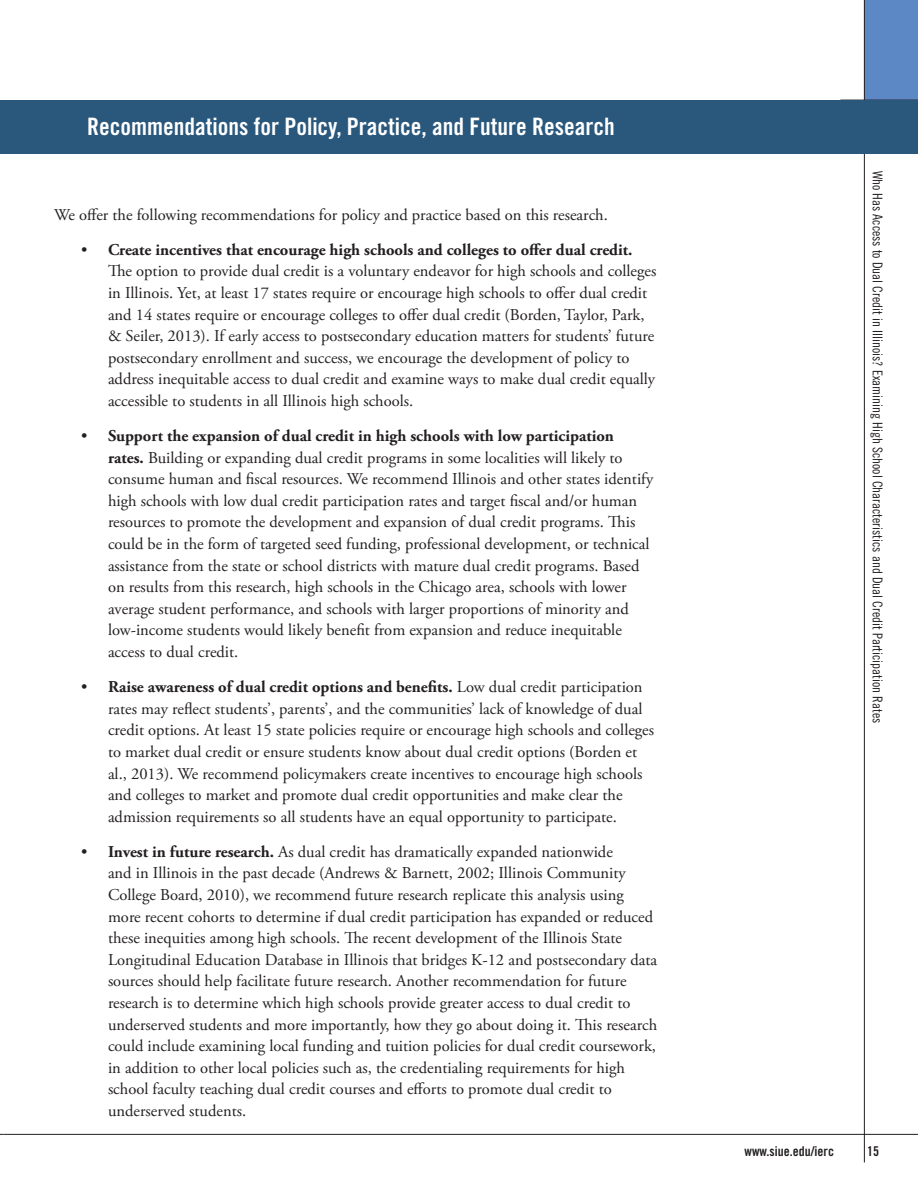
<style>
.page{position:relative;width:918px;height:1188px;background:#fff}
.page>*{position:absolute;margin:0;border:0;box-sizing:border-box;transform-origin:0 0}
.Page_Header{font:24px "Trade Gothic LT Std Bd Cn 20";color:#fff}
.Body_Text{font:16.5px/21.6px "Adobe Garamond Pro";color:#231f20}
.t1{font:13.5px "Trade Gothic LT Std Cn 18";color:#231f20}
.t2{font:13.5px "Trade Gothic LT Std Bd Cn 20";color:#231f20}
.s1{font-weight:700}
</style>
<div class="page">
<div style="left:864px;top:0;width:54px;height:100px;background:#5d88c6"></div>
<hr style="left:3px;top:1134px;width:915px;height:1px;background:#231f20">
<hr style="left:864px;top:0;width:1px;height:1162px;background:#231f20">
<div style="left:0;top:100px;width:918px;height:54px;background:#2a587d"></div>
<p class="Page_Header" style="left:87px;top:112px;width:529px">Recommendations for Policy, Practice, and Future Research</p>
<p class="Body_Text" style="left:54px;top:204px;width:555px">We offer the following recommendations for policy and practice based on this research.</p>
<p class="Body_Text" style="left:108px;top:239px;width:550px;text-indent:-27px">• <span class="s1">Create incentives that encourage high schools and colleges to offer dual credit.<br></span>The option to provide dual credit is a voluntary endeavor for high schools and colleges in Illinois. Yet, at least 17 states require or encourage high schools to offer dual credit and 14 states require or encourage colleges to offer dual credit (Borden, Taylor, Park, &amp; Seiler, 2013). If early access to postsecondary education matters for students’ future postsecondary enrollment and success, we encourage the development of policy to address inequitable access to dual credit and examine ways to make dual credit equally accessible to students in all Illinois high schools.</p>
<p class="Body_Text" style="left:108px;top:426px;width:547px;text-indent:-27px">• <span class="s1">Support the expansion of dual credit in high schools with low participation rates.</span> Building or expanding dual credit programs in some localities will likely to consume human and fiscal resources. We recommend Illinois and other states identify high schools with low dual credit participation rates and target fiscal and/or human resources to promote the development and expansion of dual credit programs. This could be in the form of targeted seed funding, professional development, or technical assistance from the state or school districts with mature dual credit programs. Based on results from this research, high schools in the Chicago area, schools with lower average student performance, and schools with larger proportions of minority and low-income students would likely benefit from expansion and reduce inequitable access to dual credit.</p>
<p class="Body_Text" style="left:108px;top:677px;width:548px;text-indent:-27px">• <span class="s1">Raise awareness of dual credit options and benefits.</span> Low dual credit participation rates may reflect students’, parents’, and the communities’ lack of knowledge of dual credit options. At least 15 state policies require or encourage high schools and colleges to market dual credit or ensure students know about dual credit options (Borden et al., 2013). We recommend policymakers create incentives to encourage high schools and colleges to market and promote dual credit opportunities and make clear the admission requirements so all students have an equal opportunity to participate.</p>
<p class="Body_Text" style="left:108px;top:841px;width:551px;text-indent:-27px">• <span class="s1">Invest in future research.</span> As dual credit has dramatically expanded nationwide<br>and in Illinois in the past decade (Andrews &amp; Barnett, 2002; Illinois Community College Board, 2010), we recommend future research replicate this analysis using more recent cohorts to determine if dual credit participation has expanded or reduced these inequities among high schools. The recent development of the Illinois State Longitudinal Education Database in Illinois that bridges K-12 and postsecondary data sources should help facilitate future research. Another recommendation for future research is to determine which high schools provide greater access to dual credit to underserved students and more importantly, how they go about doing it. This research could include examining local funding and tuition policies for dual credit coursework, in addition to other local policies such as, the credentialing requirements for high school faculty teaching dual credit courses and efforts to promote dual credit to underserved students.</p>
<p class="t1" style="left:886px;top:171px;width:554px;rotate:90deg">Who Has Access to Dual Credit in Illinois? Examining High School Characteristics and Dual Credit Participation Rates</p>
<p class="t2" style="left:745px;top:1143px;width:91px">www.siue.edu/ierc</p>
<p class="t2" style="left:867px;top:1143px;width:13px">15</p>
</div>
